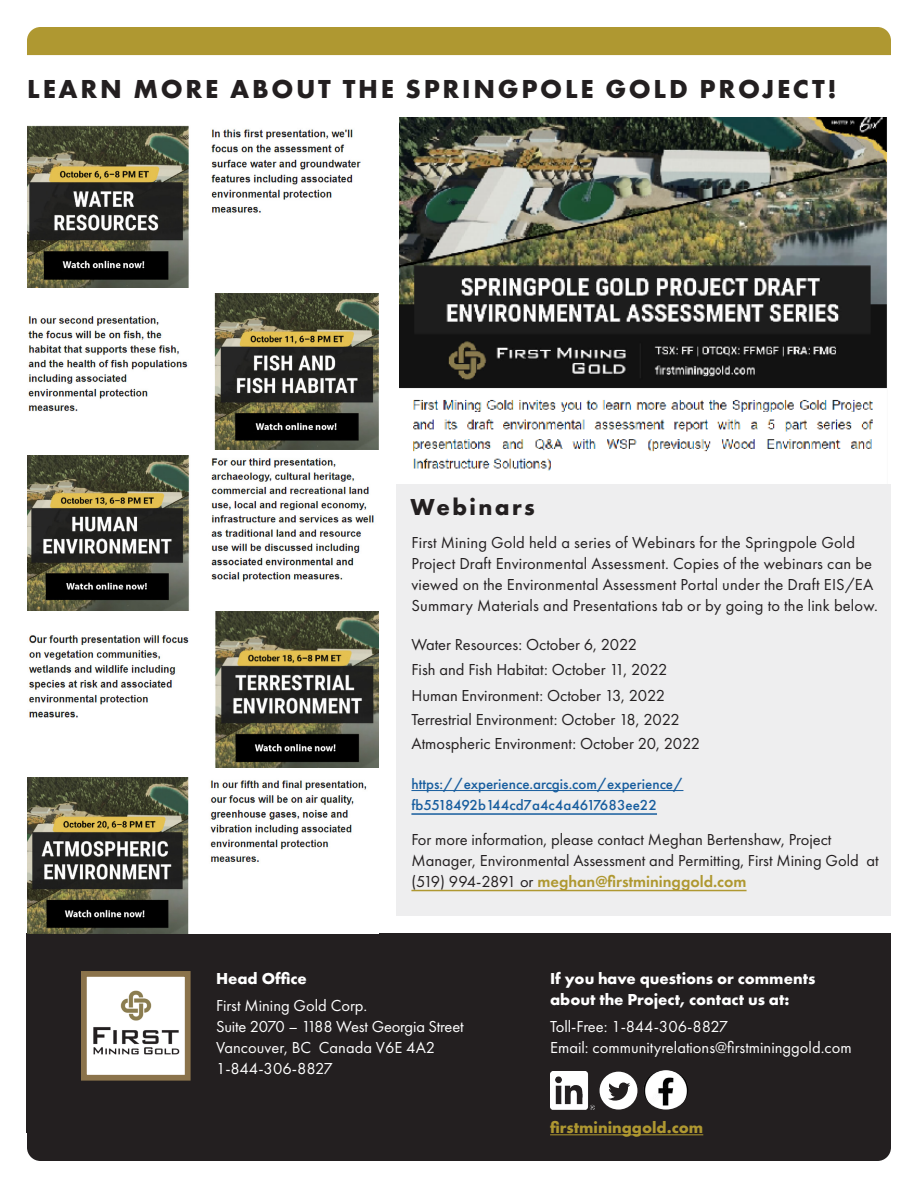
<style>
.page{position:relative;width:918px;height:1188px;background:#fff}
.page>*{position:absolute;margin:0;border:0;box-sizing:border-box;transform-origin:0 0}
.t1{font:700 27px "Futura PT";letter-spacing:.1em;color:#231f20}
.t2{font:700 24px "Futura PT";letter-spacing:.1em;color:#231f20}
.body_copy{font:16.5px/21px "Futura PT";color:#231f20}
.t3{font:16.5px "Futura PT";color:#fff}
.t4{font:700 16.5px/21px "Futura PT";color:#fff}
.t5{font:700 16.5px "Futura PT";color:#af9831}
.body_copy-2{font:500 15px/21px "Futura PT";color:#175d9e}
.s1{font-weight:600;color:#af9831}
</style>
<div class="page">
<img style="left:400px;top:117px;width:487px;height:354px">
<div style="left:396px;top:484px;width:495px;height:432px;background:#eeeeef"></div>
<div style="left:27px;top:933px;width:864px;height:200px;background:#231f20"></div>
<div style="left:27px;top:27px;width:864px;height:28px;background:#af9831"></div>
<div style="left:27px;top:1133px;width:864px;height:28px;background:#231f20"></div>
<div style="left:84px;top:974px;width:104px;height:104px;background:#fff"></div>
<img style="left:93px;top:990px;width:87px;height:65px">
<div style="left:81px;top:971px;width:110px;height:110px;border:6px solid #8b734b"></div>
<hr style="left:550px;top:1134px;width:153px;height:1px;background:#af9831">
<img style="left:550px;top:1072px;width:45px;height:38px">
<svg style="left:600px;top:1072px;width:37px;height:38px"></svg>
<hr style="left:411px;top:790px;width:272px;height:1px;background:#175d9e">
<hr style="left:411px;top:813px;width:246px;height:2px;background:#175d9e">
<hr style="left:411px;top:890px;width:336px;height:1px;background:#af9831">
<img style="left:644px;top:1070px;width:44px;height:40px">
<img style="left:28px;top:125px;width:333px;height:162px">
<img style="left:28px;top:294px;width:350px;height:155px">
<img style="left:27px;top:456px;width:352px;height:312px">
<img style="left:27px;top:778px;width:340px;height:155px">
<p class="t1" style="left:27px;top:72px;width:811px">LEARN MORE ABOUT THE SPRINGPOLE GOLD PROJECT!</p>
<p class="t2" style="left:411px;top:491px;width:126px">Webinars</p>
<p class="body_copy" style="left:411px;top:532px;width:468px">First Mining Gold held a series of Webinars for the Springpole Gold Project Draft Environmental Assessment. Copies of the webinars can be viewed on the Environmental Assessment Portal under the Draft EIS/EA Summary Materials and Presentations tab or by going to the link below.</p>
<p class="body_copy" style="left:411px;top:634px;width:227px">Water Resources: October 6, 2022</p>
<p class="body_copy" style="left:411px;top:659px;width:258px">Fish and Fish Habitat: October 11, 2022</p>
<p class="body_copy" style="left:411px;top:685px;width:255px">Human Environment: October 13, 2022</p>
<p class="body_copy" style="left:411px;top:709px;width:270px">Terrestrial Environment: October 18, 2022</p>
<p class="body_copy" style="left:411px;top:733px;width:290px">Atmospheric Environment: October 20, 2022</p>
<p class="body_copy-2" style="left:411px;top:774px;width:274px">https://experience.arcgis.com/experience/ fb5518492b144cd7a4c4a4617683ee22</p>
<p class="body_copy" style="left:411px;top:828px;width:469px">For more information, please contact Meghan Bertenshaw, Project<br>Manager, Environmental Assessment and Permitting, First Mining Gold at (519) 994-2891 or <span class="s1">meghan@firstmininggold.com</span></p>
<p class="t4" style="left:216px;top:967px;width:92px">Head Office</p>
<p class="t3" style="left:216px;top:996px;width:153px">First Mining Gold Corp.</p>
<p class="t3" style="left:216px;top:1017px;width:249px">Suite 2070 – 1188 West Georgia Street</p>
<p class="t3" style="left:216px;top:1038px;width:221px">Vancouver, BC Canada V6E 4A2</p>
<p class="t3" style="left:216px;top:1059px;width:118px">1-844-306-8827</p>
<p class="t4" style="left:550px;top:967px;width:267px">If you have questions or comments about the Project, contact us at:</p>
<p class="t3" style="left:550px;top:1017px;width:180px">Toll-Free: 1-844-306-8827</p>
<p class="t3" style="left:550px;top:1038px;width:303px">Email: communityrelations@firstmininggold.com</p>
<p class="t5" style="left:550px;top:1117px;width:155px">firstmininggold.com</p>
</div>
